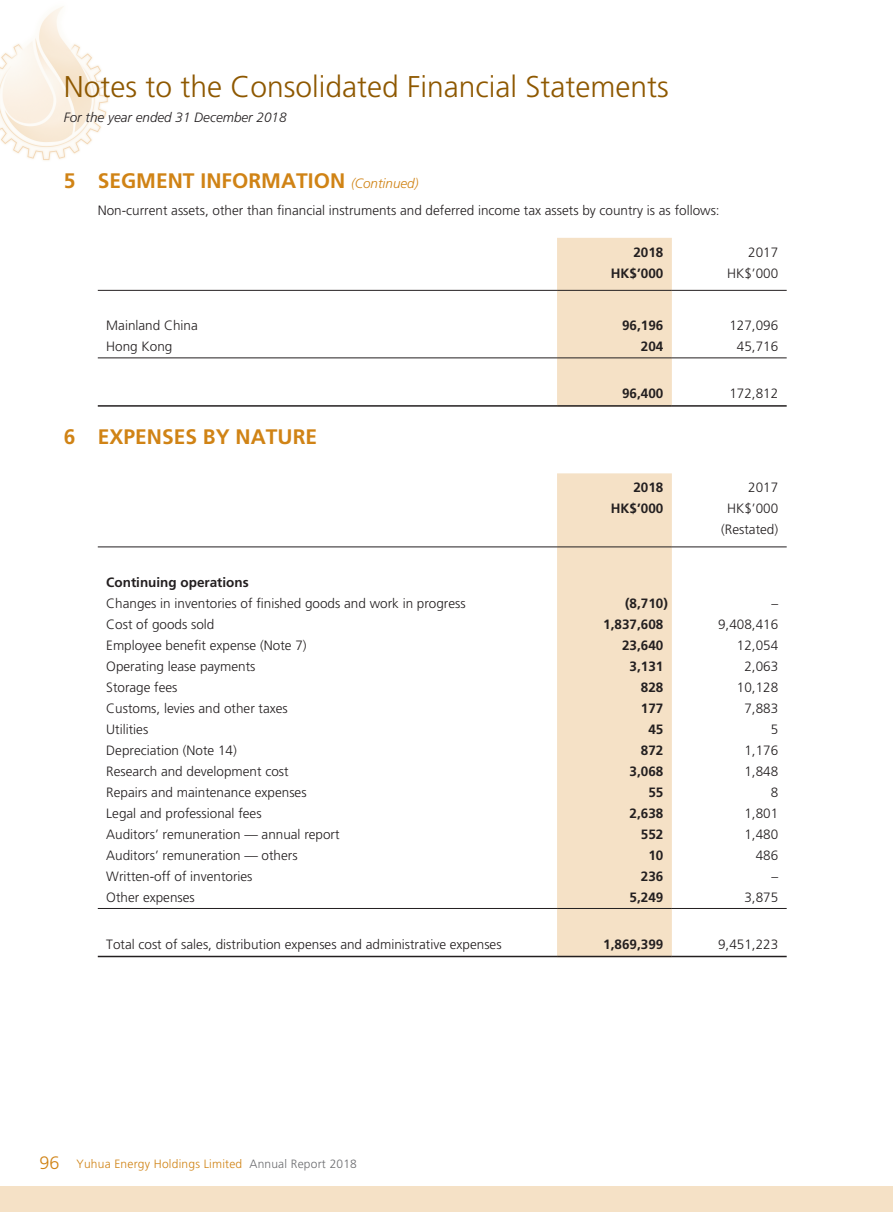
<style>
.page{position:relative;width:893px;height:1212px;background:#fff}
.page>*{position:absolute;margin:0;border:0;box-sizing:border-box;transform-origin:0 0}
.t1{font:300 30px "Frutiger LT Std";color:#8e5800}
._01_H1{font:700 21px "Frutiger LT Std";color:#d08315}
._50_Table_txt{font:300 13.5px "Frutiger LT Std";color:#231f20}
._50_Table_txt-2{font:700 13.5px "Frutiger LT Std";color:#231f20}
._00_txt{font:300 13.5px "Frutiger LT Std";color:#231f20}
.t2{font:italic 300 13.5px "Frutiger LT Std";color:#231f20}
.t3{font:300 12px "Frutiger LT Std";letter-spacing:.015em;color:#d08315}
.s1{font-weight:300;font-style:italic;font-size:13.5px}
.s2{font-size:18px}
.s3{color:#6c6d70}
</style>
<div class="page">
<img style="left:0;top:6px;width:109px;height:155px">
<div style="left:0;top:1186px;width:893px;height:26px;background:#f5e1c6"></div>
<div style="left:557px;top:238px;width:115px;height:167px;background:#f5e1c6"></div>
<hr style="left:98px;top:290px;width:459px;height:1px;background:#231f20">
<hr style="left:557px;top:290px;width:115px;height:1px;background:#231f20">
<hr style="left:672px;top:290px;width:115px;height:1px;background:#231f20">
<hr style="left:98px;top:357px;width:459px;height:1px;background:#231f20">
<hr style="left:557px;top:357px;width:115px;height:1px;background:#231f20">
<hr style="left:672px;top:357px;width:115px;height:1px;background:#231f20">
<hr style="left:98px;top:405px;width:459px;height:2px;background:#231f20">
<hr style="left:557px;top:405px;width:115px;height:2px;background:#231f20">
<hr style="left:672px;top:405px;width:115px;height:2px;background:#231f20">
<div style="left:557px;top:473px;width:115px;height:483px;background:#f5e1c6"></div>
<hr style="left:98px;top:546px;width:459px;height:1px;background:#231f20">
<hr style="left:557px;top:546px;width:115px;height:1px;background:#231f20">
<hr style="left:672px;top:546px;width:115px;height:1px;background:#231f20">
<hr style="left:98px;top:908px;width:459px;height:1px;background:#231f20">
<hr style="left:557px;top:908px;width:115px;height:1px;background:#231f20">
<hr style="left:672px;top:908px;width:115px;height:1px;background:#231f20">
<hr style="left:98px;top:956px;width:459px;height:1px;background:#231f20">
<hr style="left:557px;top:956px;width:115px;height:1px;background:#231f20">
<hr style="left:672px;top:956px;width:115px;height:1px;background:#231f20">
<h1 class="t1" style="left:64px;top:70px;width:607px">Notes to the Consolidated Financial Statements</h1>
<p class="t2" style="left:64px;top:109px;width:224px">For the year ended 31 December 2018</p>
<p class="_01_H1" style="left:64px;top:168px;width:356px">5 SEGMENT INFORMATION <span class="s1">(Continued)</span></p>
<p class="_00_txt" style="left:98px;top:202px;width:623px">Non-current assets, other than financial instruments and deferred income tax assets by country is as follows:</p>
<p class="_50_Table_txt-2" style="left:633px;top:244px;width:32px">2018</p>
<p class="_50_Table_txt" style="left:748px;top:244px;width:32px">2017</p>
<p class="_50_Table_txt-2" style="left:611px;top:265px;width:54px">HK$’000</p>
<p class="_50_Table_txt" style="left:727px;top:265px;width:53px">HK$’000</p>
<p class="_50_Table_txt" style="left:106px;top:318px;width:93px">Mainland China</p>
<p class="_50_Table_txt-2" style="left:622px;top:318px;width:43px">96,196</p>
<p class="_50_Table_txt" style="left:729px;top:318px;width:50px">127,096</p>
<p class="_50_Table_txt" style="left:106px;top:339px;width:68px">Hong Kong</p>
<p class="_50_Table_txt-2" style="left:641px;top:339px;width:24px">204</p>
<p class="_50_Table_txt" style="left:737px;top:339px;width:43px">45,716</p>
<p class="_50_Table_txt-2" style="left:622px;top:385px;width:43px">96,400</p>
<p class="_50_Table_txt" style="left:729px;top:386px;width:50px">172,812</p>
<p class="_01_H1" style="left:64px;top:424px;width:255px">6 EXPENSES BY NATURE</p>
<p class="_50_Table_txt-2" style="left:633px;top:479px;width:32px">2018</p>
<p class="_50_Table_txt" style="left:748px;top:480px;width:32px">2017</p>
<p class="_50_Table_txt-2" style="left:611px;top:500px;width:54px">HK$’000</p>
<p class="_50_Table_txt" style="left:727px;top:501px;width:53px">HK$’000</p>
<p class="_50_Table_txt" style="left:721px;top:522px;width:59px">(Restated)</p>
<p class="_50_Table_txt-2" style="left:106px;top:574px;width:144px">Continuing operations</p>
<p class="_50_Table_txt" style="left:106px;top:596px;width:361px">Changes in inventories of finished goods and work in progress</p>
<p class="_50_Table_txt-2" style="left:625px;top:595px;width:44px">(8,710)</p>
<p class="_50_Table_txt" style="left:771px;top:596px;width:8px">–</p>
<p class="_50_Table_txt" style="left:106px;top:617px;width:110px">Cost of goods sold</p>
<p class="_50_Table_txt-2" style="left:603px;top:616px;width:62px">1,837,608</p>
<p class="_50_Table_txt" style="left:718px;top:617px;width:62px">9,408,416</p>
<p class="_50_Table_txt" style="left:106px;top:638px;width:202px">Employee benefit expense (Note 7)</p>
<p class="_50_Table_txt-2" style="left:622px;top:637px;width:43px">23,640</p>
<p class="_50_Table_txt" style="left:737px;top:638px;width:43px">12,054</p>
<p class="_50_Table_txt" style="left:106px;top:659px;width:151px">Operating lease payments</p>
<p class="_50_Table_txt-2" style="left:630px;top:658px;width:35px">3,131</p>
<p class="_50_Table_txt" style="left:744px;top:659px;width:35px">2,063</p>
<p class="_50_Table_txt" style="left:106px;top:680px;width:73px">Storage fees</p>
<p class="_50_Table_txt-2" style="left:641px;top:679px;width:24px">828</p>
<p class="_50_Table_txt" style="left:737px;top:680px;width:43px">10,128</p>
<p class="_50_Table_txt" style="left:106px;top:701px;width:183px">Customs, levies and other taxes</p>
<p class="_50_Table_txt-2" style="left:641px;top:700px;width:24px">177</p>
<p class="_50_Table_txt" style="left:744px;top:701px;width:35px">7,883</p>
<p class="_50_Table_txt" style="left:106px;top:722px;width:43px">Utilities</p>
<p class="_50_Table_txt-2" style="left:648px;top:721px;width:17px">45</p>
<p class="_50_Table_txt" style="left:771px;top:722px;width:9px">5</p>
<p class="_50_Table_txt" style="left:106px;top:743px;width:132px">Depreciation (Note 14)</p>
<p class="_50_Table_txt-2" style="left:641px;top:742px;width:24px">872</p>
<p class="_50_Table_txt" style="left:744px;top:743px;width:35px">1,176</p>
<p class="_50_Table_txt" style="left:106px;top:764px;width:184px">Research and development cost</p>
<p class="_50_Table_txt-2" style="left:630px;top:763px;width:35px">3,068</p>
<p class="_50_Table_txt" style="left:744px;top:764px;width:35px">1,848</p>
<p class="_50_Table_txt" style="left:106px;top:785px;width:202px">Repairs and maintenance expenses</p>
<p class="_50_Table_txt-2" style="left:648px;top:784px;width:17px">55</p>
<p class="_50_Table_txt" style="left:771px;top:785px;width:9px">8</p>
<p class="_50_Table_txt" style="left:106px;top:806px;width:157px">Legal and professional fees</p>
<p class="_50_Table_txt-2" style="left:630px;top:805px;width:35px">2,638</p>
<p class="_50_Table_txt" style="left:744px;top:806px;width:35px">1,801</p>
<p class="_50_Table_txt" style="left:106px;top:827px;width:235px">Auditors’ remuneration — annual report</p>
<p class="_50_Table_txt-2" style="left:641px;top:826px;width:24px">552</p>
<p class="_50_Table_txt" style="left:744px;top:827px;width:35px">1,480</p>
<p class="_50_Table_txt" style="left:106px;top:848px;width:193px">Auditors’ remuneration — others</p>
<p class="_50_Table_txt-2" style="left:648px;top:847px;width:17px">10</p>
<p class="_50_Table_txt" style="left:756px;top:848px;width:24px">486</p>
<p class="_50_Table_txt" style="left:106px;top:869px;width:148px">Written-off of inventories</p>
<p class="_50_Table_txt-2" style="left:641px;top:868px;width:24px">236</p>
<p class="_50_Table_txt" style="left:771px;top:869px;width:8px">–</p>
<p class="_50_Table_txt" style="left:106px;top:890px;width:90px">Other expenses</p>
<p class="_50_Table_txt-2" style="left:630px;top:889px;width:35px">5,249</p>
<p class="_50_Table_txt" style="left:744px;top:890px;width:35px">3,875</p>
<p class="_50_Table_txt" style="left:106px;top:936px;width:397px">Total cost of sales, distribution expenses and administrative expenses</p>
<p class="_50_Table_txt-2" style="left:603px;top:936px;width:62px">1,869,399</p>
<p class="_50_Table_txt" style="left:718px;top:936px;width:62px">9,451,223</p>
<p class="t3" style="left:39px;top:1157px;width:319px"><span class="s2">96</span> Yuhua Energy Holdings Limited <span class="s3">Annual Report 2018</span></p>
</div>
